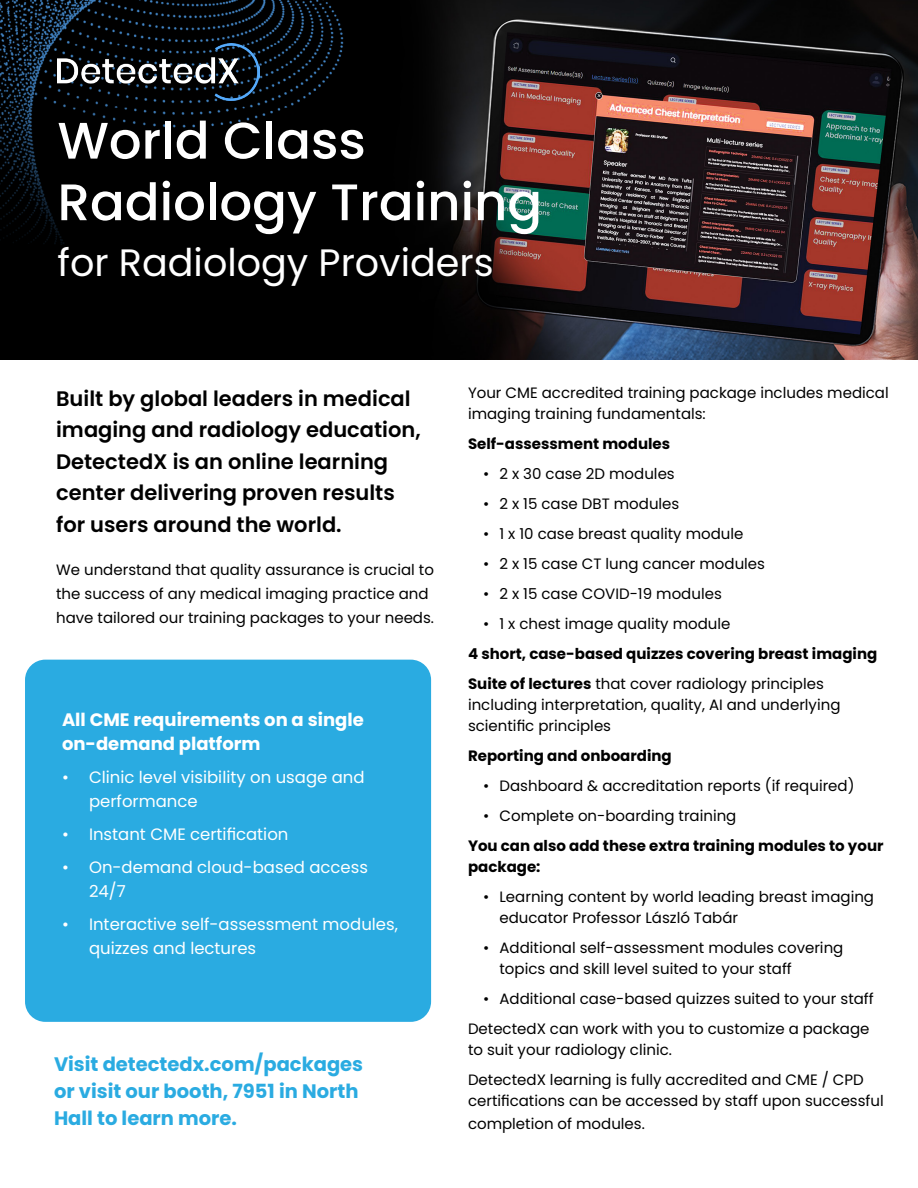
<style>
.page{position:relative;width:918px;height:1188px;background:#fff}
.page>*{position:absolute;margin:0;border:0;box-sizing:border-box;transform-origin:0 0}
.t1{font:500 51.3px/61.7px "Poppins";color:#fff}
.t2{font:38.1px "Poppins";color:#fff}
.t3{font:600 21px/31.5px "Poppins";color:#000}
.t4{font:700 19.5px/27px "Poppins";color:#2aabe1}
.t5{font:700 18px/24px "Poppins";color:#fff}
.t6{font:16.5px/24px "Poppins";color:#fff}
.t7{font:15px/21px "Poppins";color:#000}
.t8{font:700 15px/21px "Poppins";color:#000}
.s1{font-weight:700}
</style>
<div class="page">
<img style="left:0;top:0;width:918px;height:360px">
<img style="left:0;top:0;width:363px;height:254px">
<div style="left:25px;top:660px;width:406px;height:362px;background:#2aabe1;border-radius:20px"></div>
<img style="left:58px;top:44px;width:201px;height:56px">
<p class="t1" style="left:58px;top:110px;width:486px">World Class<br>Radiology Training</p>
<p class="t2" style="left:58px;top:241px;width:438px">for Radiology Providers</p>
<p class="t3" style="left:56px;top:383px;width:366px">Built by global leaders in medical imaging and radiology education,<br>DetectedX is an online learning center delivering proven results for users around the world.</p>
<p class="t7" style="left:468px;top:382px;width:422px">Your CME accredited training package includes medical imaging training fundamentals:</p>
<p class="t8" style="left:468px;top:433px;width:204px">Self-assessment modules</p>
<p class="t7" style="left:483px;top:463px;width:193px">• 2 x 30 case 2D modules</p>
<p class="t7" style="left:483px;top:493px;width:198px">• 2 x 15 case DBT modules</p>
<p class="t7" style="left:483px;top:523px;width:262px">• 1 x 10 case breast quality module</p>
<p class="t7" style="left:483px;top:553px;width:284px">• 2 x 15 case CT lung cancer modules</p>
<p class="t7" style="left:483px;top:583px;width:240px">• 2 x 15 case COVID-19 modules</p>
<p class="t7" style="left:483px;top:613px;width:249px">• 1 x chest image quality module</p>
<p class="t8" style="left:468px;top:643px;width:411px">4 short, case-based quizzes covering breast imaging</p>
<p class="t7" style="left:468px;top:673px;width:374px"><span class="s1">Suite of lectures</span> that cover radiology principles including interpretation, quality, AI and underlying scientific principles</p>
<p class="t8" style="left:468px;top:745px;width:205px">Reporting and onboarding</p>
<p class="t7" style="left:483px;top:775px;width:373px">• Dashboard &amp; accreditation reports (if required)</p>
<p class="t7" style="left:483px;top:805px;width:255px">• Complete on-boarding training</p>
<p class="t8" style="left:468px;top:835px;width:417px">You can also add these extra training modules to your package:</p>
<p class="t7" style="left:500px;top:886px;width:376px;text-indent:-16px">• Learning content by world leading breast imaging educator Professor László Tabár</p>
<p class="t7" style="left:500px;top:937px;width:345px;text-indent:-16px">• Additional self-assessment modules covering topics and skill level suited to your staff</p>
<p class="t7" style="left:483px;top:988px;width:392px">• Additional case-based quizzes suited to your staff</p>
<p class="t7" style="left:468px;top:1018px;width:403px">DetectedX can work with you to customize a package to suit your radiology clinic.</p>
<p class="t7" style="left:468px;top:1069px;width:417px">DetectedX learning is fully accredited and CME / CPD certifications can be accessed by staff upon successful</p>
<p class="t7" style="left:468px;top:1113px;width:178px">completion of modules.</p>
<p class="t7" style="left:56px;top:557px;width:379px;line-height:24px">We understand that quality assurance is crucial to the success of any medical imaging practice and have tailored our training packages to your needs.</p>
<p class="t5" style="left:62px;top:708px;width:303px">All CME requirements on a single on-demand platform</p>
<p class="t6" style="left:89px;top:765px;width:277px;text-indent:-27px">• Clinic level visibility on usage and performance</p>
<p class="t6" style="left:62px;top:822px;width:228px">• Instant CME certification</p>
<p class="t6" style="left:89px;top:855px;width:281px;text-indent:-27px">• On-demand cloud-based access<br>24/7</p>
<p class="t6" style="left:89px;top:912px;width:311px;text-indent:-27px">• Interactive self-assessment modules, quizzes and lectures</p>
<p class="t4" style="left:54px;top:1050px;width:311px">Visit detectedx.com/packages or visit our booth, 7951 in North<br>Hall to learn more.</p>
</div>
